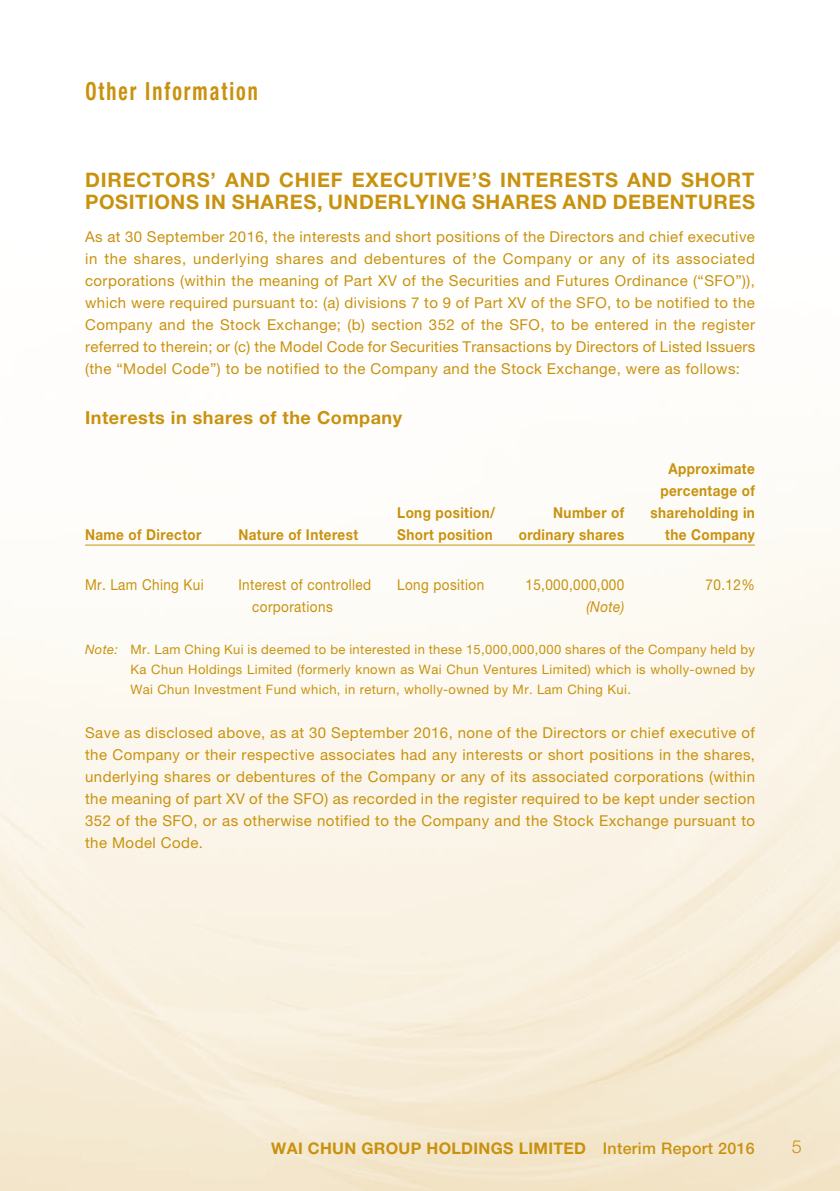
<style>
.page{position:relative;width:840px;height:1191px;background:#fff}
.page>*{position:absolute;margin:0;border:0;box-sizing:border-box;transform-origin:0 0}
.t1{font:700 condensed 25px "Helvetica Neue LT Std";letter-spacing:.1em;color:#c9920e;scale:.8 1}
._01_Heading_1{font:700 20px/22px "Helvetica Neue LT Std";letter-spacing:.03em;color:#c9920e}
._02_Heading_2{font:700 18px "Helvetica Neue LT Std";letter-spacing:.03em;color:#c9920e}
.t2{font:300 18px "Helvetica Neue LT Std";color:#c9920e}
.t3{font:700 16px "Helvetica Neue LT Std";letter-spacing:.02em;color:#c9920e}
._00_Body_text{font:15px/22px "Helvetica Neue LT Std";letter-spacing:.03em;color:#c9920e;text-align:justify}
._50_Table_Body{font:700 15px/22px "Helvetica Neue LT Std";letter-spacing:.03em;color:#c9920e;scale:.9 1}
._50_Table_Body-2{font:15px "Helvetica Neue LT Std";letter-spacing:.03em;color:#c9920e;scale:.9 1}
._50_Table_Body-3{font:italic 15px "Helvetica Neue LT Std";color:#c9920e;scale:.9 1}
._10_Notes_text{font:13px/20px "Helvetica Neue LT Std";letter-spacing:.03em;color:#c9920e;text-align:justify}
.s1{font-style:italic}
.s2{font-weight:500}
</style>
<div class="page">
<hr style="left:85px;top:544px;width:153px;height:1px;background:#c9920e">
<hr style="left:238px;top:544px;width:159px;height:1px;background:#c9920e">
<hr style="left:397px;top:544px;width:108px;height:1px;background:#c9920e">
<hr style="left:505px;top:544px;width:130px;height:1px;background:#c9920e">
<hr style="left:635px;top:544px;width:119px;height:1px;background:#c9920e">
<h1 class="t1" style="left:85px;top:76px;width:217px">Other Information</h1>
<p class="_01_Heading_1" style="left:85px;top:168px;width:671px">DIRECTORS’ AND CHIEF EXECUTIVE’S INTERESTS AND SHORT<br>POSITIONS IN SHARES, UNDERLYING SHARES AND DEBENTURES</p>
<p class="_00_Body_text" style="left:85px;top:225px;width:671px">As at 30 September 2016, the interests and short positions of the Directors and chief executive in the shares, underlying shares and debentures of the Company or any of its associated corporations (within the meaning of Part XV of the Securities and Futures Ordinance (“SFO”)), which were required pursuant to: (a) divisions 7 to 9 of Part XV of the SFO, to be notified to the Company and the Stock Exchange; (b) section 352 of the SFO, to be entered in the register referred to therein; or (c) the Model Code for Securities Transactions by Directors of Listed Issuers (the “Model Code”) to be notified to the Company and the Stock Exchange, were as follows:</p>
<p class="_02_Heading_2" style="left:85px;top:406px;width:318px">Interests in shares of the Company</p>
<p class="_50_Table_Body" style="left:85px;top:523px;width:131px">Name of Director</p>
<p class="_50_Table_Body" style="left:238px;top:523px;width:134px">Nature of Interest</p>
<p class="_50_Table_Body-2" style="left:85px;top:575px;width:133px">Mr. Lam Ching Kui</p>
<p class="_50_Table_Body-2" style="left:238px;top:575px;width:149px">Interest of controlled</p>
<p class="_50_Table_Body-2" style="left:252px;top:597px;width:91px">corporations</p>
<p class="_50_Table_Body" style="left:397px;top:501px;width:110px">Long position/<br>Short position</p>
<p class="_50_Table_Body" style="left:553px;top:501px;width:80px">Number of</p>
<p class="_50_Table_Body" style="left:518px;top:523px;width:119px">ordinary shares</p>
<p class="_50_Table_Body-2" style="left:397px;top:575px;width:98px">Long position</p>
<p class="_50_Table_Body-2" style="left:525px;top:575px;width:111px">15,000,000,000</p>
<p class="_50_Table_Body-3" style="left:586px;top:597px;width:44px">(Note)</p>
<p class="_50_Table_Body" style="left:668px;top:457px;width:97px">Approximate</p>
<p class="_50_Table_Body" style="left:660px;top:479px;width:106px">percentage of</p>
<p class="_50_Table_Body" style="left:650px;top:501px;width:117px">shareholding in</p>
<p class="_50_Table_Body" style="left:665px;top:523px;width:101px">the Company</p>
<p class="_50_Table_Body-2" style="left:705px;top:575px;width:56px">70.12%</p>
<p class="_10_Notes_text" style="left:130px;top:639px;width:625px;text-indent:-45px"><span class="s1">Note:</span> Mr. Lam Ching Kui is deemed to be interested in these 15,000,000,000 shares of the Company held by Ka Chun Holdings Limited (formerly known as Wai Chun Ventures Limited) which is wholly-owned by Wai Chun Investment Fund which, in return, wholly-owned by Mr. Lam Ching Kui.</p>
<p class="_00_Body_text" style="left:85px;top:721px;width:671px">Save as disclosed above, as at 30 September 2016, none of the Directors or chief executive of the Company or their respective associates had any interests or short positions in the shares, underlying shares or debentures of the Company or any of its associated corporations (within the meaning of part XV of the SFO) as recorded in the register required to be kept under section 352 of the SFO, or as otherwise notified to the Company and the Stock Exchange pursuant to the Model Code.</p>
<p class="t3" style="left:271px;top:1138px;width:484px">WAI CHUN GROUP HOLDINGS LIMITED <span class="s2">Interim Report 2016</span></p>
<p class="t2" style="left:791px;top:1135px;width:12px">5</p>
</div>
